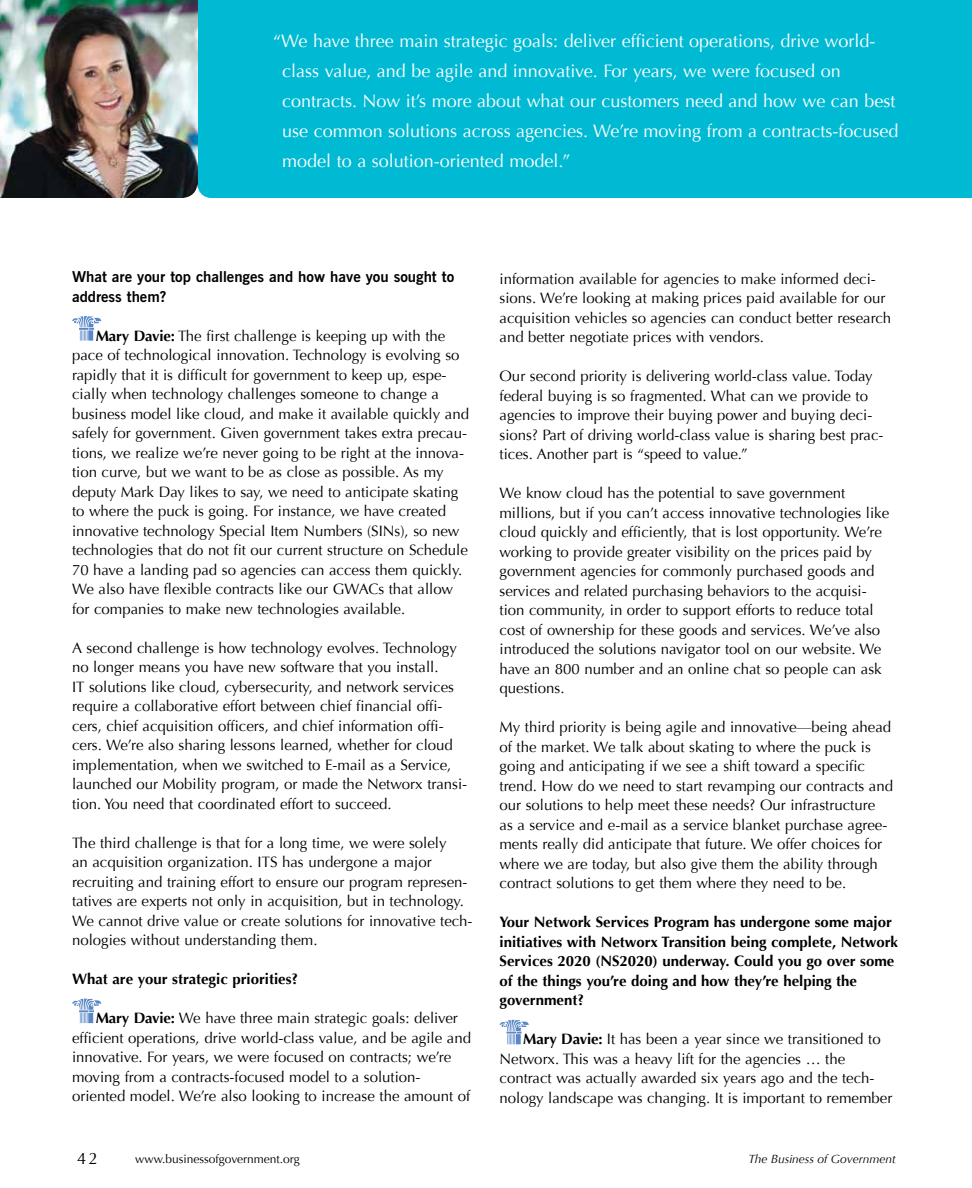
<style>
.page{position:relative;width:972px;height:1188px;background:#fff}
.page>*{position:absolute;margin:0;border:0;box-sizing:border-box;transform-origin:0 0}
.t1{font:18px/30px "Optima";color:#fff}
.t2{font:16.5px "Optima";color:#000}
.t3{font:15px/19.5px "Optima";color:#000}
.t4{font:700 15px/19.5px "Optima";color:#000}
.t5{font:700 15px/19.5px "News Gothic BT";color:#000}
.t6{font:12px "Optima";color:#000}
.t7{font:italic 12px "Optima";color:#000}
.s1{font-weight:700}
</style>
<div class="page">
<svg style="left:72px;top:316px;width:29px;height:25px"></svg>
<svg style="left:72px;top:999px;width:29px;height:24px"></svg>
<svg style="left:500px;top:1020px;width:29px;height:24px"></svg>
<div style="left:195px;top:0;width:777px;height:198px;background:#00bad4"></div>
<img style="left:0;top:0;width:197px;height:198px">
<svg style="left:181px;top:183px;width:30px;height:15px"></svg>
<p class="t1" style="left:282px;top:26px;width:618px;text-indent:-9px">“We have three main strategic goals: deliver efficient operations, drive world&shy;class value, and be agile and innovative. For years, we were focused on contracts. Now it’s more about what our customers need and how we can best use common solutions across agencies. We’re moving from a contracts-focused model to a solution-oriented model.”</p>
<p class="t5" style="left:72px;top:267px;width:384px">What are your top challenges and how have you sought to address them?</p>
<p class="t3" style="left:72px;top:326px;width:399px;text-indent:24px"><span class="s1">Mary Davie:</span> The first challenge is keeping up with the pace of technological innovation. Technology is evolving so rapidly that it is difficult for government to keep up, espe&shy;cially when technology challenges someone to change a business model like cloud, and make it available quickly and safely for government. Given government takes extra precau&shy;tions, we realize we’re never going to be right at the innova&shy;tion curve, but we want to be as close as possible. As my deputy Mark Day likes to say, we need to anticipate skating to where the puck is going. For instance, we have created innovative technology Special Item Numbers (SINs), so new technologies that do not fit our current structure on Schedule 70 have a landing pad so agencies can access them quickly.<br>We also have flexible contracts like our GWACs that allow for companies to make new technologies available.</p>
<p class="t3" style="left:72px;top:638px;width:397px">A second challenge is how technology evolves. Technology no longer means you have new software that you install.<br>IT solutions like cloud, cybersecurity, and network services require a collaborative effort between chief financial offi&shy;cers, chief acquisition officers, and chief information offi&shy;cers. We’re also sharing lessons learned, whether for cloud implementation, when we switched to E-mail as a Service, launched our Mobility program, or made the Networx transi&shy;tion. You need that coordinated effort to succeed.</p>
<p class="t3" style="left:72px;top:833px;width:402px">The third challenge is that for a long time, we were solely<br>an acquisition organization. ITS has undergone a major recruiting and training effort to ensure our program represen&shy;tatives are experts not only in acquisition, but in technology.<br>We cannot drive value or create solutions for innovative tech&shy;nologies without understanding them.</p>
<p class="t4" style="left:72px;top:969px;width:228px">What are your strategic priorities?</p>
<p class="t3" style="left:72px;top:1008px;width:401px;text-indent:24px"><span class="s1">Mary Davie:</span> We have three main strategic goals: deliver efficient operations, drive world-class value, and be agile and innovative. For years, we were focused on contracts; we’re moving from a contracts-focused model to a solution&shy;oriented model. We’re also looking to increase the amount of</p>
<p class="t3" style="left:500px;top:269px;width:393px">information available for agencies to make informed deci&shy;sions. We’re looking at making prices paid available for our acquisition vehicles so agencies can conduct better research and better negotiate prices with vendors.</p>
<p class="t3" style="left:500px;top:367px;width:386px">Our second priority is delivering world-class value. Today federal buying is so fragmented. What can we provide to agencies to improve their buying power and buying deci&shy;sions? Part of driving world-class value is sharing best prac&shy;tices. Another part is “speed to value.”</p>
<p class="t3" style="left:500px;top:484px;width:391px">We know cloud has the potential to save government millions, but if you can’t access innovative technologies like cloud quickly and efficiently, that is lost opportunity. We’re working to provide greater visibility on the prices paid by government agencies for commonly purchased goods and services and related purchasing behaviors to the acquisi&shy;tion community, in order to support efforts to reduce total cost of ownership for these goods and services. We’ve also introduced the solutions navigator tool on our website. We have an 800 number and an online chat so people can ask questions.</p>
<p class="t3" style="left:500px;top:718px;width:395px">My third priority is being agile and innovative—being ahead of the market. We talk about skating to where the puck is going and anticipating if we see a shift toward a specific trend. How do we need to start revamping our contracts and our solutions to help meet these needs? Our infrastructure<br>as a service and e-mail as a service blanket purchase agree&shy;ments really did anticipate that future. We offer choices for where we are today, but also give them the ability through contract solutions to get them where they need to be.</p>
<p class="t4" style="left:500px;top:913px;width:400px">Your Network Services Program has undergone some major initiatives with Networx Transition being complete, Network Services 2020 (NS2020) underway. Could you go over some of the things you’re doing and how they’re helping the government?</p>
<p class="t3" style="left:500px;top:1030px;width:394px;text-indent:24px"><span class="s1">Mary Davie:</span> It has been a year since we transitioned to Networx. This was a heavy lift for the agencies … the contract was actually awarded six years ago and the tech&shy;nology landscape was changing. It is important to remember</p>
<p class="t2" style="left:77px;top:1149px;width:22px">42</p>
<p class="t6" style="left:135px;top:1152px;width:166px">www.businessofgovernment.org</p>
<p class="t7" style="left:749px;top:1152px;width:149px">The Business of Government</p>
</div>
